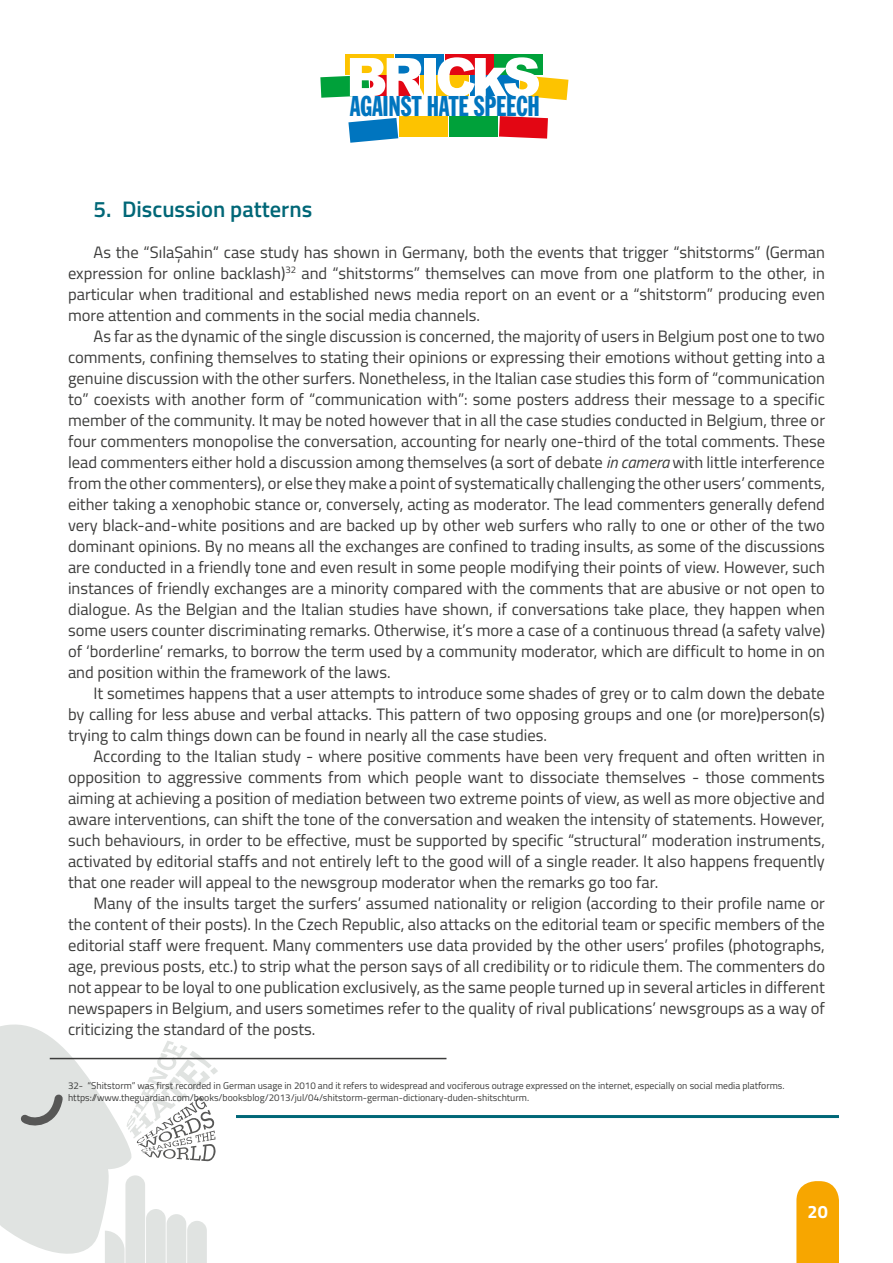
<style>
.page{position:relative;width:893px;height:1263px;background:#fff}
.page>*{position:absolute;margin:0;border:0;box-sizing:border-box;transform-origin:0 0}
.t1{font:extra-condensed 28.35px "Franklin Gothic BT";letter-spacing:-.015em;color:#0075bf}
.t2{font:600 22.5px "Titillium Web";color:#006777}
.t3{font:700 18px "Titillium Web";color:#fff}
.t4{font:16.5px/21px "Titillium Web";color:#3c3c3b;text-align:justify}
.t5{font:9.75px/12px "Titillium Web";color:#3c3c3b}
.s1{font-style:italic}
</style>
<div class="page">
<hr style="left:236px;top:1115px;width:603px;height:3px;background:#006777">
<svg style="left:0;top:1024px;width:218px;height:239px"></svg>
<svg style="left:796px;top:1181px;width:43px;height:82px;background:#f7aa0e"></svg>
<div style="left:346px;top:54px;width:48px;height:20px;background:#fdc300"></div>
<div style="left:395px;top:54px;width:48px;height:20px;background:#0075bf"></div>
<div style="left:445px;top:54px;width:48px;height:20px;background:#e30613"></div>
<div style="left:495px;top:54px;width:48px;height:20px;background:#00a13a"></div>
<svg style="left:348px;top:118px;width:50px;height:25px"></svg>
<div style="left:449px;top:116px;width:49px;height:20px;background:#00a13a"></div>
<div style="left:400px;top:116px;width:48px;height:20px;background:#fdc300"></div>
<svg style="left:499px;top:116px;width:49px;height:23px"></svg>
<div style="left:420px;top:76px;width:48px;height:20px;background:linear-gradient(to bottom,#fdc300,#fdc300)"></div>
<svg style="left:320px;top:58px;width:104px;height:40px"></svg>
<div style="left:424px;top:58px;width:11px;height:38px;background:#fff"></div>
<svg style="left:438px;top:57px;width:130px;height:43px"></svg>
<hr style="left:50px;top:1058px;width:396px;height:1px;background:#3c3c3b">
<h1 class="t1" style="left:350px;top:90px;width:192px">AGAINST HATE SPEECH</h1>
<h2 class="t2" style="left:94px;top:192px;width:220px">5. Discussion patterns</h2>
<p class="t4" style="left:68px;top:241px;width:758px;text-indent:26px">As the “SılaŞahin“ case study has shown in Germany, both the events that trigger “shitstorms” (German expression for online backlash)<sup>32</sup> and “shitstorms” themselves can move from one platform to the other, in particular when traditional and established news media report on an event or a “shitstorm” producing even more attention and comments in the social media channels.</p>
<p class="t4" style="left:68px;top:325px;width:758px;text-indent:26px">As far as the dynamic of the single discussion is concerned, the majority of users in Belgium post one to two comments, confining themselves to stating their opinions or expressing their emotions without getting into a genuine discussion with the other surfers. Nonetheless, in the Italian case studies this form of “communication to” coexists with another form of “communication with”: some posters address their message to a specific member of the community. It may be noted however that in all the case studies conducted in Belgium, three or four commenters monopolise the conversation, accounting for nearly one-third of the total comments. These lead commenters either hold a discussion among themselves (a sort of debate <span class="s1">in camera</span> with little interference from the other commenters), or else they make a point of systematically challenging the other users’ comments, either taking a xenophobic stance or, conversely, acting as moderator. The lead commenters generally defend very black-and-white positions and are backed up by other web surfers who rally to one or other of the two dominant opinions. By no means all the exchanges are confined to trading insults, as some of the discussions are conducted in a friendly tone and even result in some people modifying their points of view. However, such instances of friendly exchanges are a minority compared with the comments that are abusive or not open to dialogue. As the Belgian and the Italian studies have shown, if conversations take place, they happen when some users counter discriminating remarks. Otherwise, it’s more a case of a continuous thread (a safety valve) of ‘borderline’ remarks, to borrow the term used by a community moderator, which are difficult to home in on and position within the framework of the laws.</p>
<p class="t4" style="left:68px;top:682px;width:758px;text-indent:26px">It sometimes happens that a user attempts to introduce some shades of grey or to calm down the debate by calling for less abuse and verbal attacks. This pattern of two opposing groups and one (or more)person(s) trying to calm things down can be found in nearly all the case studies.</p>
<p class="t4" style="left:68px;top:745px;width:758px;text-indent:26px">According to the Italian study - where positive comments have been very frequent and often written in opposition to aggressive comments from which people want to dissociate themselves - those comments aiming at achieving a position of mediation between two extreme points of view, as well as more objective and aware interventions, can shift the tone of the conversation and weaken the intensity of statements. However, such behaviours, in order to be effective, must be supported by specific “structural” moderation instruments, activated by editorial staffs and not entirely left to the good will of a single reader. It also happens frequently that one reader will appeal to the newsgroup moderator when the remarks go too far.</p>
<p class="t4" style="left:68px;top:892px;width:758px;text-indent:26px">Many of the insults target the surfers’ assumed nationality or religion (according to their profile name or the content of their posts). In the Czech Republic, also attacks on the editorial team or specific members of the editorial staff were frequent. Many commenters use data provided by the other users’ profiles (photographs, age, previous posts, etc.) to strip what the person says of all credibility or to ridicule them. The commenters do not appear to be loyal to one publication exclusively, as the same people turned up in several articles in different newspapers in Belgium, and users sometimes refer to the quality of rival publications’ newsgroups as a way of criticizing the standard of the posts.</p>
<p class="t5" style="left:68px;top:1079px;width:718px">32- “Shitstorm” was first recorded in German usage in 2010 and it refers to widespread and vociferous outrage expressed on the internet, especially on social media platforms. https://www.theguardian.com/books/booksblog/2013/jul/04/shitstorm-german-dictionary-duden-shitschturm.</p>
<p class="t3" style="left:808px;top:1198px;width:22px">20</p>
</div>
